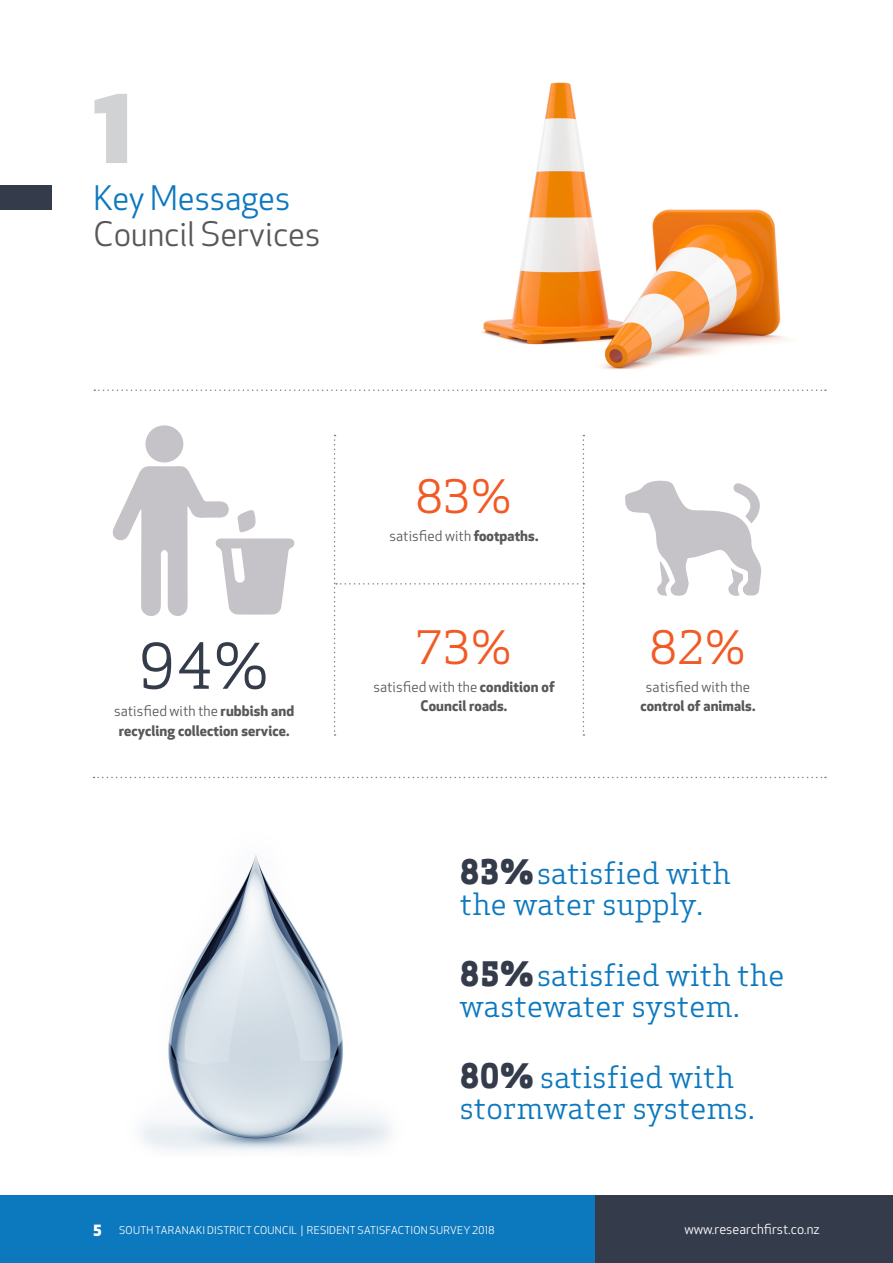
<style>
.page{position:relative;width:893px;height:1263px;background:#fff}
.page>*{position:absolute;margin:0;border:0;box-sizing:border-box;transform-origin:0 0}
.Section_Number{font:800 108px "Apex New";color:#d1d2d4}
.Body_copy{font:61.35px "Apex Serif";color:#343b4b}
.Body_copy-2{font:45px "Apex Serif";color:#f15a25}
.Section_header{font:33px "Apex New";color:#57585a}
.Section_header-2{font:33px "Apex New";color:#0c78be}
.Body_copy-3{font:30px/31.5px "Apex Serif";letter-spacing:.005em;color:#0c78be}
.Body_copy-4{font:700 14.25px/19.5px "Apex New";letter-spacing:.005em;color:#57585a;text-align:center}
.Body_copy-5{font:14.25px "Apex New";letter-spacing:.005em;color:#57585a}
.t1{font:13.5px "Apex New";color:#fff}
.t2{font:10.5px "Apex New";letter-spacing:.025em;color:#fff}
.s1{font-weight:400}
.s2{font-weight:700}
.s3{font-weight:800;font-size:33px;color:#343b4b}
.s4{font-weight:800;font-size:15px}
</style>
<div class="page">
<div style="left:0;top:1195px;width:652px;height:68px;background:#0c78be"></div>
<div style="left:595px;top:1195px;width:298px;height:68px;background:#343b4b"></div>
<img style="left:481px;top:82px;width:307px;height:288px">
<img style="left:141px;top:854px;width:249px;height:297px">
<div style="left:0;top:185px;width:51px;height:25px;background:#343b4b"></div>
<svg style="left:94px;top:389px;width:732px;height:2px"></svg>
<svg style="left:94px;top:777px;width:732px;height:1px"></svg>
<svg style="left:334px;top:435px;width:250px;height:301px"></svg>
<div style="left:145px;top:425px;width:38px;height:38px;background:#c5c2c8;border-radius:50%"></div>
<svg style="left:112px;top:466px;width:183px;height:150px"></svg>
<svg style="left:625px;top:480px;width:136px;height:116px"></svg>
<p class="Section_Number" style="left:94px;top:48px;width:41px">1</p>
<p class="Section_header-2" style="left:94px;top:177px;width:198px">Key Messages</p>
<p class="Section_header" style="left:94px;top:213px;width:228px">Council Services</p>
<p class="Body_copy" style="left:139px;top:627px;width:132px">94%</p>
<p class="Body_copy-4" style="left:114px;top:700px;width:182px"><span class="s1">satisfied with the</span> rubbish and recycling collection service.</p>
<p class="Body_copy-2" style="left:416px;top:467px;width:98px">83%</p>
<p class="Body_copy-5" style="left:390px;top:527px;width:150px">satisfied with <span class="s2">footpaths.</span></p>
<p class="Body_copy-2" style="left:416px;top:618px;width:98px">73%</p>
<p class="Body_copy-4" style="left:373px;top:676px;width:183px"><span class="s1">satisfied with the</span> condition of<br>Council roads.</p>
<p class="Body_copy-2" style="left:650px;top:618px;width:98px">82%</p>
<p class="Body_copy-4" style="left:640px;top:676px;width:117px"><span class="s1">satisfied with the </span>control of animals.</p>
<p class="Body_copy-3" style="left:460px;top:857px;width:273px"><span class="s3">83%</span>satisfied with the water supply.</p>
<p class="Body_copy-3" style="left:460px;top:959px;width:326px"><span class="s3">85%</span>satisfied with the wastewater system.</p>
<p class="Body_copy-3" style="left:460px;top:1061px;width:296px"><span class="s3">80%</span> satisfied with stormwater systems.</p>
<p class="t2" style="left:94px;top:1223px;width:402px"><span class="s4">5</span> SOUTH TARANAKI DISTRICT COUNCIL | RESIDENT SATISFACTION SURVEY 2018</p>
<p class="t1" style="left:684px;top:1220px;width:137px">www.researchfirst.co.nz</p>
</div>
